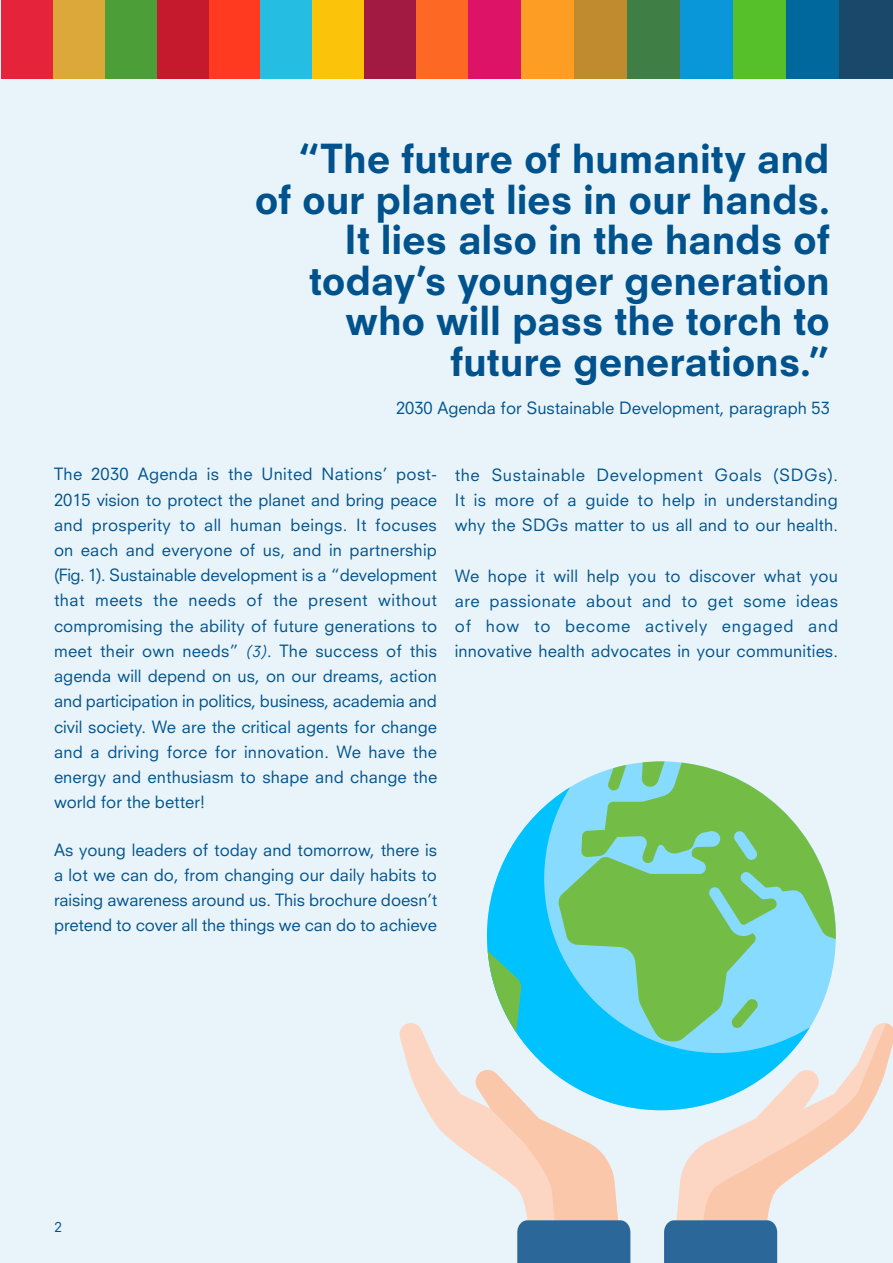
<style>
.page{position:relative;width:893px;height:1263px;background:#e8f4fa}
.page>*{position:absolute;margin:0;border:0;box-sizing:border-box;transform-origin:0 0}
.t1{font:800 39px/40.5px "Neuzeit SLT Std";letter-spacing:-.005em;color:#00528d;text-align:right}
.t2{font:16.5px/25.2px "Neuzeit SLT Std";letter-spacing:.005em;color:#00528d;text-align:justify}
.t3{font:13.5px "Neuzeit SLT Std";color:#00528d}
.s1{font-family:"Neuzeit Office W04";font-style:italic}
</style>
<div class="page">
<div style="left:468px;top:0;width:53px;height:78px;background:#dd1367"></div>
<div style="left:521px;top:0;width:53px;height:78px;background:#fd9d24"></div>
<div style="left:574px;top:0;width:53px;height:78px;background:#c08b2f"></div>
<div style="left:627px;top:0;width:54px;height:78px;background:#3f7e45"></div>
<div style="left:681px;top:0;width:53px;height:78px;background:#0a97d9"></div>
<div style="left:734px;top:0;width:53px;height:78px;background:#56c02b"></div>
<div style="left:787px;top:0;width:53px;height:78px;background:#00689d"></div>
<div style="left:840px;top:0;width:53px;height:78px;background:#1a486a"></div>
<div style="left:1px;top:0;width:52px;height:78px;background:#e5243b"></div>
<div style="left:53px;top:0;width:52px;height:78px;background:#dda83a"></div>
<div style="left:105px;top:0;width:52px;height:78px;background:#4c9f38"></div>
<div style="left:157px;top:0;width:52px;height:78px;background:#c5192d"></div>
<div style="left:209px;top:0;width:51px;height:78px;background:#ff3a21"></div>
<div style="left:260px;top:0;width:52px;height:78px;background:#26bde2"></div>
<div style="left:312px;top:0;width:52px;height:78px;background:#fbc30a"></div>
<div style="left:364px;top:0;width:52px;height:78px;background:#a21942"></div>
<div style="left:416px;top:0;width:52px;height:78px;background:#fd6824"></div>
<svg style="left:558px;top:763px;width:278px;height:235px;background:#b5e1d1"></svg>
<svg style="left:487px;top:787px;width:323px;height:323px;background:#6acaac"></svg>
<svg style="left:607px;top:765px;width:19px;height:25px"></svg>
<svg style="left:488px;top:951px;width:33px;height:71px;background:#71cb9e"></svg>
<svg style="left:641px;top:761px;width:24px;height:26px"></svg>
<svg style="left:398px;top:1022px;width:222px;height:226px;background:#c2e5f0"></svg>
<svg style="left:474px;top:1069px;width:156px;height:194px;background:#c3cace"></svg>
<svg style="left:664px;top:998px;width:229px;height:265px;background:#bcd6da"></svg>
<p class="t1" style="left:255px;top:139px;width:577px">“The future of humanity and of our planet lies in our hands.<br>It lies also in the hands of today’s younger generation who will pass the torch to future generations.”</p>
<p class="t2" style="left:396px;top:395px;width:435px">2030 Agenda for Sustainable Development, paragraph 53</p>
<p class="t2" style="left:54px;top:462px;width:385px">The 2030 Agenda is the United Nations’ post-2015 vision to protect the planet and bring peace and prosperity to all human beings. It focuses on each and everyone of us, and in partnership (Fig. 1). Sustainable development is a “development that meets the needs of the present without compromising the ability of future generations to meet their own needs” <span class="s1">(3)</span>. The success of this agenda will depend on us, on our dreams, action and participation in politics, business, academia and civil society. We are the critical agents for change and a driving force for innovation. We have the energy and enthusiasm to shape and change the world for the better!</p>
<p class="t2" style="left:54px;top:837px;width:385px">As young leaders of today and tomorrow, there is a lot we can do, from changing our daily habits to raising awareness around us. This brochure doesn’t pretend to cover all the things we can do to achieve</p>
<p class="t2" style="left:455px;top:462px;width:385px">the Sustainable Development Goals (SDGs).<br>It is more of a guide to help in understanding why the SDGs matter to us all and to our health.</p>
<p class="t2" style="left:455px;top:563px;width:385px">We hope it will help you to discover what you are passionate about and to get some ideas of how to become actively engaged and innovative health advocates in your communities.</p>
<p class="t3" style="left:55px;top:1219px;width:9px">2</p>
</div>
